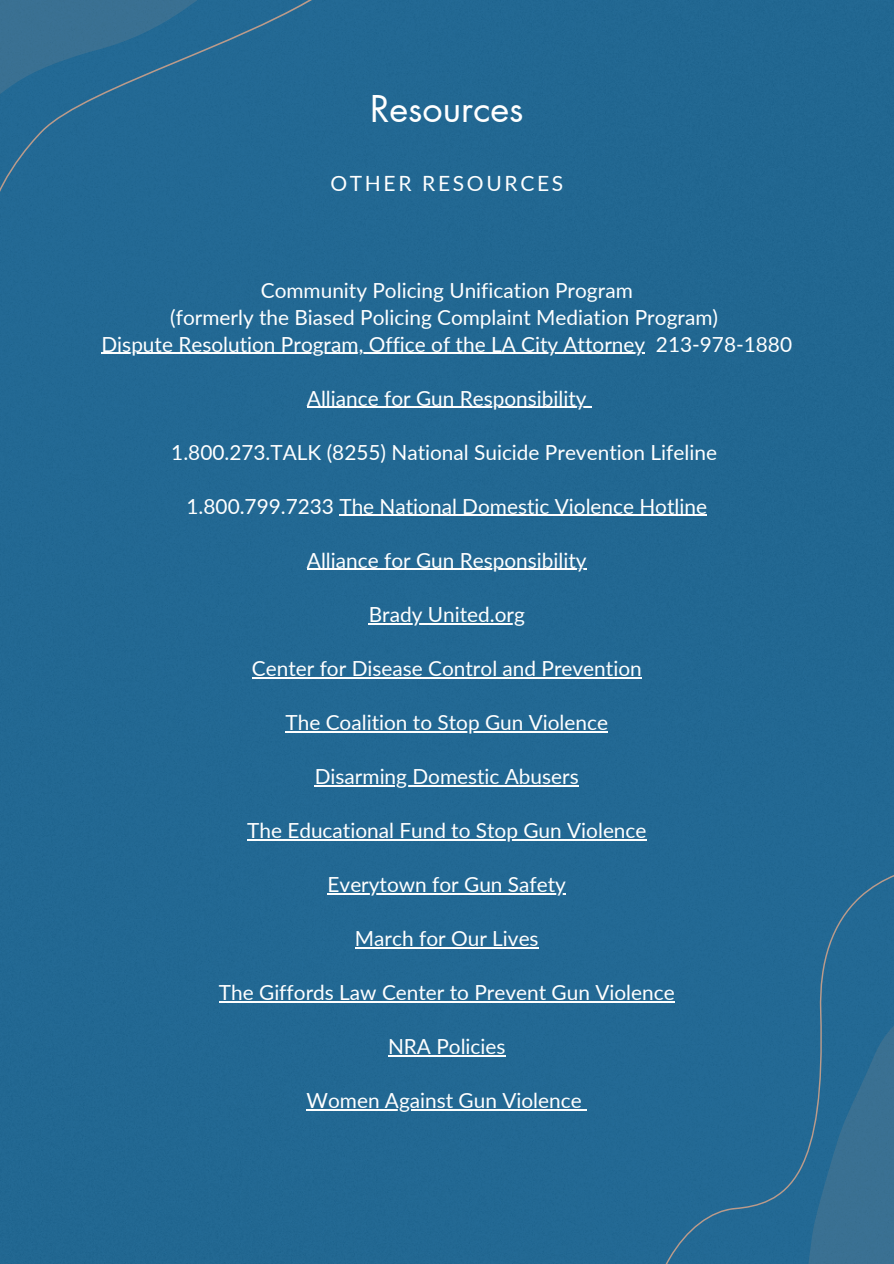
<style>
.page{position:relative;width:894px;height:1264px;background:#fff}
.page>*{position:absolute;margin:0;border:0;box-sizing:border-box;transform-origin:0 0}
.t1{font:36px "Futura LT Pro";color:#fff}
.t2{font:21px "Lato";letter-spacing:.125em;color:#fff}
.t3{font:20.85px/27px "Lato";color:#fff;text-align:center}
</style>
<div class="page">
<div style="left:0;top:0;width:893px;height:1263px;background:#226892"></div>
<div style="left:324px;top:0;width:89px;height:350px;background:#226893"></div>
<svg style="left:0;top:0;width:324px;height:381px;background:#256993"></svg>
<hr style="left:101px;top:353px;width:544px;height:1px;background:#fff">
<hr style="left:307px;top:407px;width:279px;height:1px;background:#fff">
<hr style="left:339px;top:515px;width:368px;height:1px;background:#fff">
<hr style="left:307px;top:569px;width:279px;height:1px;background:#fff">
<hr style="left:368px;top:623px;width:157px;height:1px;background:#fff">
<hr style="left:252px;top:677px;width:389px;height:1px;background:#fff">
<hr style="left:285px;top:731px;width:323px;height:1px;background:#fff">
<hr style="left:315px;top:785px;width:263px;height:1px;background:#fff">
<hr style="left:247px;top:839px;width:399px;height:1px;background:#fff">
<hr style="left:327px;top:893px;width:239px;height:1px;background:#fff">
<hr style="left:355px;top:947px;width:183px;height:1px;background:#fff">
<hr style="left:219px;top:1001px;width:455px;height:1px;background:#fff">
<hr style="left:388px;top:1055px;width:117px;height:1px;background:#fff">
<hr style="left:306px;top:1109px;width:275px;height:1px;background:#fff">
<svg style="left:637px;top:856px;width:256px;height:407px;background:#266993"></svg>
<h1 class="t1" style="left:370px;top:92px;width:155px">Resources</h1>
<p class="t2" style="left:330px;top:170px;width:234px">OTHER RESOURCES</p>
<p class="t3" style="left:101px;top:276px;width:692px">Community Policing Unification Program<br>(formerly the Biased Policing Complaint Mediation Program)<br>Dispute Resolution Program, Office of the LA City Attorney 213-978-1880</p>
<p class="t3" style="left:307px;top:384px;width:281px">Alliance for Gun Responsibility</p>
<p class="t3" style="left:171px;top:438px;width:547px">1.800.273.TALK (8255) National Suicide Prevention Lifeline</p>
<p class="t3" style="left:186px;top:492px;width:522px">1.800.799.7233 The National Domestic Violence Hotline</p>
<p class="t3" style="left:307px;top:546px;width:281px">Alliance for Gun Responsibility</p>
<p class="t3" style="left:368px;top:600px;width:158px">Brady United.org</p>
<p class="t3" style="left:252px;top:654px;width:391px">Center for Disease Control and Prevention</p>
<p class="t3" style="left:285px;top:708px;width:324px">The Coalition to Stop Gun Violence</p>
<p class="t3" style="left:315px;top:762px;width:265px">Disarming Domestic Abusers</p>
<p class="t3" style="left:247px;top:816px;width:401px">The Educational Fund to Stop Gun Violence</p>
<p class="t3" style="left:327px;top:870px;width:240px">Everytown for Gun Safety</p>
<p class="t3" style="left:355px;top:924px;width:185px">March for Our Lives</p>
<p class="t3" style="left:219px;top:978px;width:457px">The Giffords Law Center to Prevent Gun Violence</p>
<p class="t3" style="left:388px;top:1032px;width:119px">NRA Policies</p>
<p class="t3" style="left:306px;top:1086px;width:276px">Women Against Gun Violence</p>
</div>
